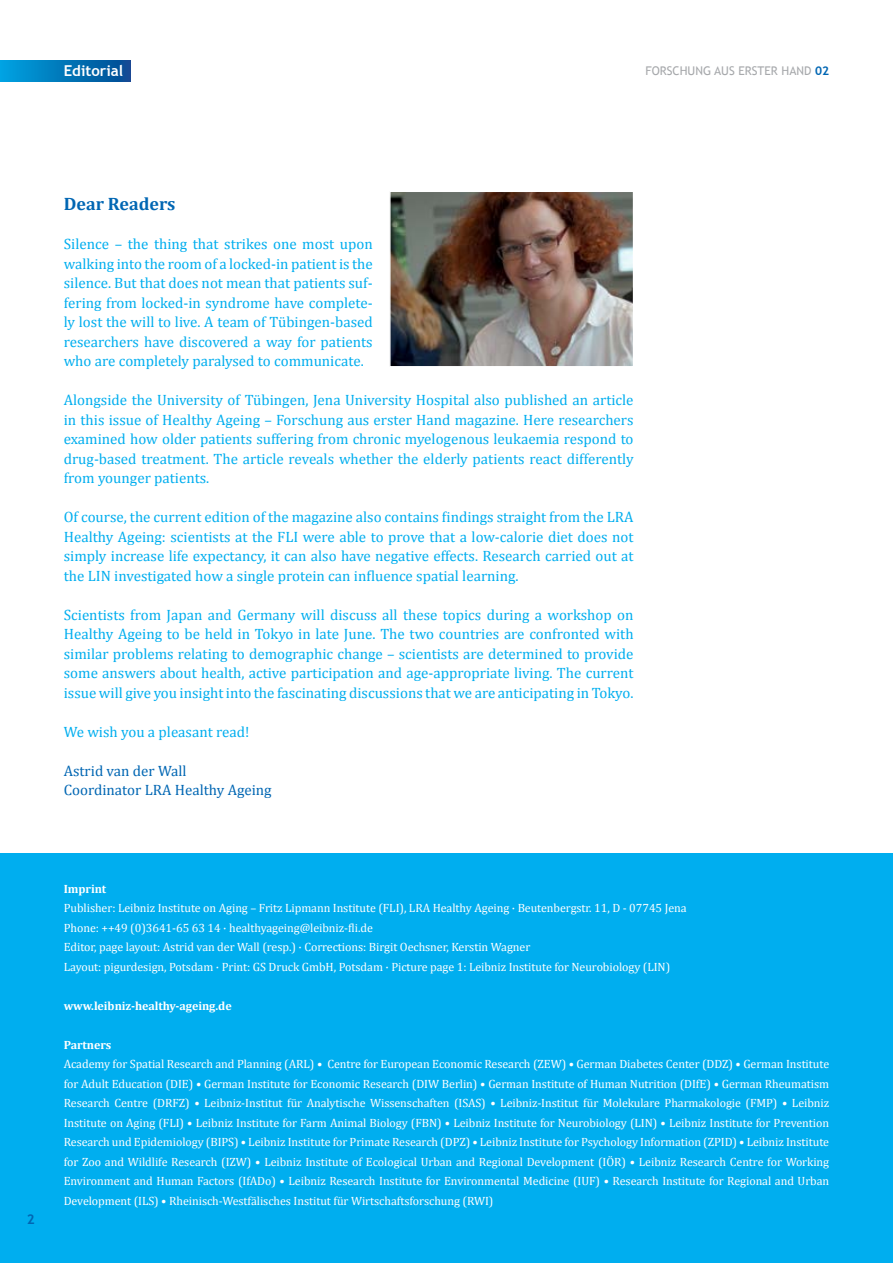
<style>
.page{position:relative;width:893px;height:1263px;background:#fff}
.page>*{position:absolute;margin:0;border:0;box-sizing:border-box;transform-origin:0 0}
.t1{font:700 18px "Cambria";color:#0066b3}
.t2{font:15px/19.5px "Cambria";color:#00aeef;text-align:justify}
.t3{font:15px/19.5px "Cambria";color:#0066b3}
.t4{font:700 15px "Trebuchet MS";color:#fff}
.t5{font:700 13.5px "Trebuchet MS";color:#0066b3}
.t6{font:12px/19.5px "Cambria";letter-spacing:-.005em;color:#fff}
.t7{font:700 12px "Cambria";letter-spacing:-.005em;color:#fff}
.t8{font:12px "Trebuchet MS";color:#a7a9ac}
.s1{font-weight:700;color:#0066b3}
</style>
<div class="page">
<div style="left:0;top:854px;width:893px;height:409px;background:#00aeef"></div>
<svg style="left:0;top:60px;width:130px;height:22px;background:#0176b9"></svg>
<img style="left:392px;top:193px;width:239px;height:172px">
<div style="left:389px;top:190px;width:245px;height:178px;border:2px solid #fff"></div>
<p class="t4" style="left:64px;top:61px;width:61px">Editorial</p>
<p class="t8" style="left:645px;top:63px;width:185px">FORSCHUNG AUS ERSTER HAND <span class="s1">02</span></p>
<h1 class="t1" style="left:64px;top:191px;width:113px">Dear Readers</h1>
<p class="t2" style="left:64px;top:234px;width:310px">Silence – the thing that strikes one most upon walking into the room of a locked-in patient is the silence. But that does not mean that patients suf&shy;fering from locked-in syndrome have complete&shy;ly lost the will to live. A team of Tübingen-based researchers have discovered a way for patients who are completely paralysed to communicate.</p>
<p class="t2" style="left:64px;top:390px;width:571px">Alongside the University of Tübingen, Jena University Hospital also published an article in this issue of Healthy Ageing – Forschung aus erster Hand magazine. Here researchers examined how older patients suffering from chronic myelogenous leukaemia respond to drug-based treatment. The article reveals whether the elderly patients react differently from younger patients.</p>
<p class="t2" style="left:64px;top:507px;width:571px">Of course, the current edition of the magazine also contains findings straight from the LRA Healthy Ageing: scientists at the FLI were able to prove that a low-calorie diet does not simply increase life expectancy, it can also have negative effects. Research carried out at the LIN investigated how a single protein can influence spatial learning.</p>
<p class="t2" style="left:64px;top:605px;width:571px">Scientists from Japan and Germany will discuss all these topics during a workshop on Healthy Ageing to be held in Tokyo in late June. The two countries are confronted with similar problems relating to demographic change – scientists are determined to provide some answers about health, active participation and age-appropriate living. The current issue will give you insight into the fascinating discussions that we are anticipating in Tokyo.</p>
<p class="t2" style="left:64px;top:722px;width:187px">We wish you a pleasant read!</p>
<p class="t3" style="left:64px;top:761px;width:209px">Astrid van der Wall<br>Coordinator LRA Healthy Ageing</p>
<p class="t5" style="left:27px;top:1211px;width:9px">2</p>
<p class="t7" style="left:64px;top:880px;width:44px">Imprint</p>
<p class="t6" style="left:64px;top:898px;width:624px">Publisher: Leibniz Institute on Aging – Fritz Lipmann Institute (FLI), LRA Healthy Ageing · Beutenbergstr. 11, D - 07745 Jena Phone: ++49 (0)3641-65 63 14 · healthyageing@leibniz-fli.de<br>Editor, page layout: Astrid van der Wall (resp.) · Corrections: Birgit Oechsner, Kerstin Wagner<br>Layout: pigurdesign, Potsdam · Print: GS Druck GmbH, Potsdam · Picture page 1: Leibniz Institute for Neurobiology (LIN)</p>
<p class="t7" style="left:64px;top:997px;width:169px">www.leibniz-healthy-ageing.de</p>
<p class="t7" style="left:64px;top:1036px;width:49px">Partners</p>
<p class="t6" style="left:64px;top:1054px;width:767px;text-align:justify">Academy for Spatial Research and Planning (ARL) • Centre for European Economic Research (ZEW) • German Diabetes Center (DDZ) • German Institute for Adult Education (DIE) • German Institute for Economic Research (DIW Berlin) • German Institute of Human Nutrition (DIfE) • German Rheumatism Research Centre (DRFZ) • Leibniz-Institut für Analytische Wissenschaften (ISAS) • Leibniz-Institut für Molekulare Pharmakologie (FMP) • Leibniz -Institute on Aging (FLI) • Leibniz Institute for Farm Animal Biology (FBN) • Leibniz Institute for Neurobiology (LIN) • Leibniz Institute for Prevention Research und Epidemiology (BIPS) • Leibniz Institute for Primate Research (DPZ) • Leibniz Institute for Psychology Information (ZPID) • Leibniz -Institute for Zoo and Wildlife Research (IZW) • Leibniz Institute of Ecological Urban and Regional Development (IÖR) • Leibniz Research Centre for Working -Environment and Human Factors (IfADo) • Leibniz -Research Institute for Environmental Medicine (IUF) • Research Institute for Regional and Urban -Development (ILS) • Rheinisch-Westfälisches Institut für Wirtschaftsforschung (RWI)</p>
</div>
